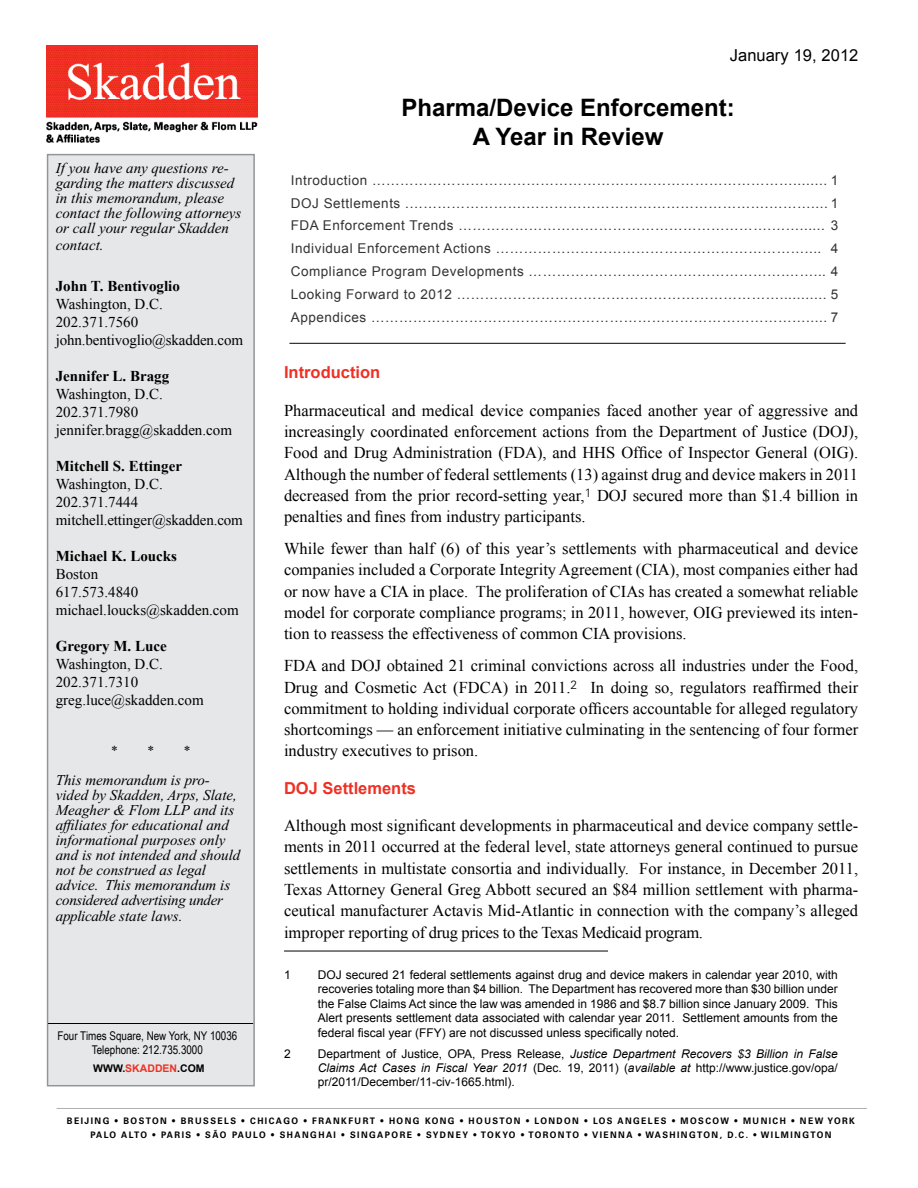
<style>
.page{position:relative;width:918px;height:1188px;background:#fff}
.page>*{position:absolute;margin:0;border:0;box-sizing:border-box;transform-origin:0 0}
.t1{font:700 24px/28.8px "Arial";color:#000;text-align:center}
.t2{font:16.5px/21.3px "Times New Roman";color:#000;text-align:justify}
.t3{font:700 16.5px "Arial";color:#ee3124}
.t4{font:16.5px "Arial";color:#000}
.t5{font:italic 15px/15.1px "Times New Roman PS Std";color:#000}
.t6{font:15px/18px "Times New Roman";color:#000}
.t7{font:700 15px "Times New Roman";color:#000}
.t8{font:13.5px/23px "Arial";letter-spacing:.04em;color:#333334;text-align:justify}
.t9{font:13.5px "Times New Roman PS Std";color:#000}
.t10{font:12px/14.4px "Arial";color:#000;text-align:justify}
.t11{font:12px/13.5px "Arial Narrow";color:#000;text-align:center}
.t12{font:700 10.5px "Arial";color:#000}
.t13{font:700 9px "Univers LT Std";letter-spacing:.17em;color:#000;scale:.95 1}
.t14{font:700 9px "Univers LT Std";letter-spacing:.125em;color:#000;scale:.95 1}
.s1{color:#ee3124}
.s2{font-style:italic}
</style>
<div class="page">
<hr style="left:284px;top:951px;width:324px;height:1px;background:#000">
<div style="left:48px;top:155px;width:206px;height:931px;background:#e6e7e8"></div>
<div style="left:47px;top:154px;width:208px;height:932px;border:2px solid #939598"></div>
<img style="left:47px;top:45px;width:211px;height:97px">
<hr style="left:48px;top:1023px;width:205px;height:1px;background:#000">
<hr style="left:289px;top:343px;width:557px;height:1px;background:#222223">
<hr style="left:57px;top:1108px;width:810px;height:1px;background:#adafb2">
<p class="t4" style="left:730px;top:44px;width:130px">January 19, 2012</p>
<p class="t5" style="left:56px;top:161px;width:187px">If you have any questions re&shy;garding the matters discussed in this memorandum, please contact the following attorneys or call your regular Skadden contact.</p>
<p class="t7" style="left:56px;top:275px;width:126px">John T. Bentivoglio</p>
<p class="t6" style="left:56px;top:294px;width:189px">Washington, D.C.<br>202.371.7560 john.bentivoglio@skadden.com</p>
<p class="t7" style="left:56px;top:365px;width:115px">Jennifer L. Bragg</p>
<p class="t6" style="left:56px;top:384px;width:178px">Washington, D.C.<br>202.371.7980 jennifer.bragg@skadden.com</p>
<p class="t7" style="left:56px;top:455px;width:128px">Mitchell S. Ettinger</p>
<p class="t6" style="left:56px;top:474px;width:189px">Washington, D.C.<br>202.371.7444 mitchell.ettinger@skadden.com</p>
<p class="t7" style="left:56px;top:545px;width:123px">Michael K. Loucks</p>
<p class="t6" style="left:56px;top:564px;width:184px">Boston<br>617.573.4840 michael.loucks@skadden.com</p>
<p class="t7" style="left:56px;top:635px;width:112px">Gregory M. Luce</p>
<p class="t6" style="left:56px;top:654px;width:149px">Washington, D.C.<br>202.371.7310 greg.luce@skadden.com</p>
<p class="t9" style="left:111px;top:743px;width:45px">* *</p>
<p class="t9" style="left:184px;top:743px;width:8px">*</p>
<p class="t5" style="left:56px;top:772px;width:186px">This memorandum is pro&shy;vided by Skadden, Arps, Slate,<br>Meagher &amp; Flom LLP and its affiliates for educational and informational purposes only and is not intended and should not be construed as legal advice. This memorandum is considered advertising under applicable state laws.</p>
<p class="t11" style="left:57px;top:1029px;width:181px">Four Times Square, New York, NY 10036<br>Telephone: 212.735.3000</p>
<p class="t12" style="left:93px;top:1061px;width:113px">WWW.<span class="s1">SKADDEN</span>.COM</p>
<h1 class="t1" style="left:401px;top:94px;width:335px">Pharma/Device Enforcement:<br>A Year in Review</h1>
<p class="t8" style="left:291px;top:169px;width:549px">Introduction ………………………………………………………………………………........ 1<br>DOJ Settlements .…………………….…………………………………………….……….... 1<br>FDA Enforcement Trends ………………………………………………………….……...... 3<br>Individual Enforcement Actions ………………………………………………………….... 4<br>Compliance Program Developments ……………………………………………….……... 4<br>Looking Forward to 2012 ……………………………………………………………........... 5<br>Appendices …………………………………………………………………………………..... 7</p>
<p class="t3" style="left:284px;top:362px;width:98px">Introduction</p>
<p class="t2" style="left:284px;top:399px;width:576px">Pharmaceutical and medical device companies faced another year of aggressive and increasingly coordinated enforcement actions from the Department of Justice (DOJ), Food and Drug Administration (FDA), and HHS Office of Inspector General (OIG).<br>Although the number of federal settlements (13) against drug and device makers in 2011 decreased from the prior record-setting year,<sup>1</sup> DOJ secured more than $1.4 billion in penalties and fines from industry participants.</p>
<p class="t2" style="left:284px;top:538px;width:576px">While fewer than half (6) of this year’s settlements with pharmaceutical and device companies included a Corporate Integrity Agreement (CIA), most companies either had or now have a CIA in place. The proliferation of CIAs has created a somewhat reliable model for corporate compliance programs; in 2011, however, OIG previewed its inten&shy;tion to reassess the effectiveness of common CIA provisions.</p>
<p class="t2" style="left:284px;top:655px;width:576px">FDA and DOJ obtained 21 criminal convictions across all industries under the Food, Drug and Cosmetic Act (FDCA) in 2011.<sup>2</sup> In doing so, regulators reaffirmed their commitment to holding individual corporate officers accountable for alleged regulatory shortcomings — an enforcement initiative culminating in the sentencing of four former industry executives to prison.</p>
<p class="t3" style="left:284px;top:777px;width:134px">DOJ Settlements</p>
<p class="t2" style="left:284px;top:815px;width:576px">Although most significant developments in pharmaceutical and device company settle&shy;ments in 2011 occurred at the federal level, state attorneys general continued to pursue settlements in multistate consortia and individually. For instance, in December 2011, Texas Attorney General Greg Abbott secured an $84 million settlement with pharma&shy;ceutical manufacturer Actavis Mid-Atlantic in connection with the company’s alleged improper reporting of drug prices to the Texas Medicaid program.</p>
<p class="t10" style="left:284px;top:968px;width:8px">1</p>
<p class="t10" style="left:318px;top:968px;width:522px">DOJ secured 21 federal settlements against drug and device makers in calendar year 2010, with recoveries totaling more than $4 billion. The Department has recovered more than $30 billion under the False Claims Act since the law was amended in 1986 and $8.7 billion since January 2009. This Alert presents settlement data associated with calendar year 2011. Settlement amounts from the federal fiscal year (FFY) are not discussed unless specifically noted.</p>
<p class="t10" style="left:284px;top:1046px;width:8px">2</p>
<p class="t10" style="left:318px;top:1046px;width:522px">Department of Justice, OPA, Press Release, <span class="s2">Justice Department Recovers $3 Billion in False Claims Act Cases in Fiscal Year 2011</span> (Dec. 19, 2011) (<span class="s2">available at</span> http://www.justice.gov/opa/ pr/2011/December/11-civ-1665.html).</p>
<p class="t13" style="left:67px;top:1116px;width:237px">BEIJING • BOSTON • BRUSSELS • CHI CAGO</p>
<p class="t13" style="left:304px;top:1116px;width:480px">• FRANKFURT • HONG KONG • HOUSTON • LONDON • LOS ANGELES • MOSCOW • MUNI</p>
<p class="t13" style="left:773px;top:1116px;width:88px">CH • N EW YORK</p>
<p class="t14" style="left:90px;top:1129px;width:208px">PALO ALTO • PA RIS • SÃO PAULO • SHA</p>
<p class="t13" style="left:302px;top:1129px;width:58px">NGHA I • SING</p>
<p class="t13" style="left:377px;top:1129px;width:16px">APORE</p>
<p class="t13" style="left:418px;top:1129px;width:437px">• SY DNEY • TOKYO • TORONTO • VIENNA • WA SH INGTON, D.C. • WILM INGTON</p>
</div>
